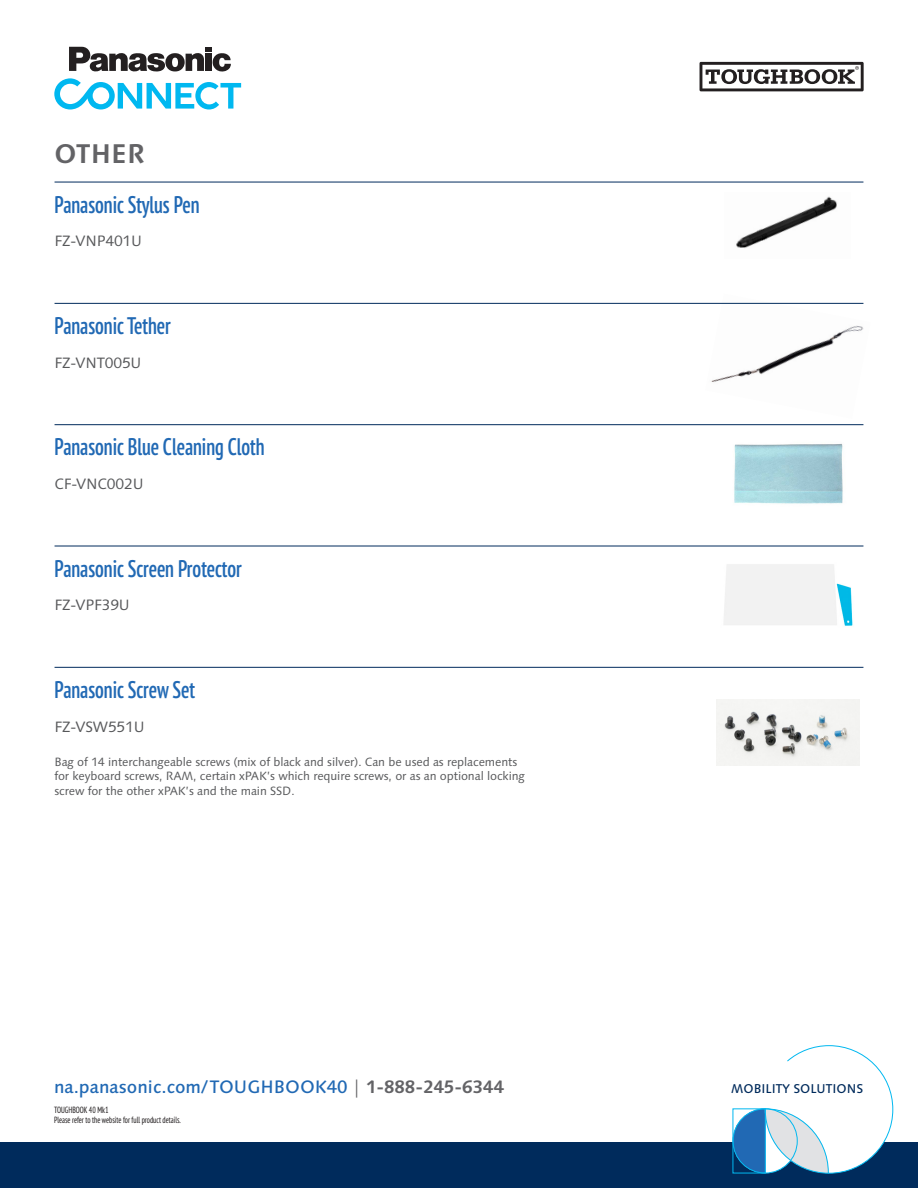
<style>
.page{position:relative;width:918px;height:1188px;background:#fff}
.page>*{position:absolute;margin:0;border:0;box-sizing:border-box;transform-origin:0 0}
.Sub-title_Sol_Guide{font:700 27px "Syntax Next LT Pro";color:#636366}
.Product_TITLE_LARGER{font:600 condensed 24px "PT Sans Pro";color:#2169b4}
.t1{font:500 18px "Syntax Next LT Pro";color:#2169b4}
.Body_NO_Bullets{font:15px "Syntax Next LT Pro";letter-spacing:-.01em;color:#57585a}
.t2{font:500 12.75px "Syntax Next LT Pro";color:#002b5c}
.Body_NO_Bullets-2{font:12px/14.2px "Syntax Next LT Pro";letter-spacing:-.01em;color:#57585a}
.t3{font:condensed 9px/10.5px "PT Sans Pro";color:#231f20}
.s1{font-weight:300;color:#636366}
.s2{font-weight:700;color:#636366}
</style>
<div class="page">
<svg style="left:69px;top:47px;width:162px;height:25px"></svg>
<svg style="left:54px;top:78px;width:187px;height:32px"></svg>
<svg style="left:700px;top:62px;width:164px;height:29px"></svg>
<div style="left:0;top:1142px;width:918px;height:46px;background:#002b5c"></div>
<svg style="left:733px;top:1045px;width:161px;height:129px"></svg>
<img style="left:705px;top:302px;width:159px;height:80px">
<img style="left:736px;top:196px;width:101px;height:52px">
<img style="left:734px;top:443px;width:109px;height:61px">
<img style="left:724px;top:564px;width:129px;height:62px">
<img style="left:716px;top:700px;width:144px;height:65px">
<hr style="left:55px;top:182px;width:808px;height:1px;background:#002b5c">
<hr style="left:55px;top:303px;width:808px;height:1px;background:#002b5c">
<hr style="left:55px;top:424px;width:808px;height:1px;background:#002b5c">
<hr style="left:55px;top:546px;width:808px;height:1px;background:#002b5c">
<hr style="left:55px;top:667px;width:808px;height:1px;background:#002b5c">
<p class="Sub-title_Sol_Guide" style="left:55px;top:137px;width:92px">OTHER</p>
<p class="Product_TITLE_LARGER" style="left:55px;top:189px;width:147px">Panasonic Stylus Pen</p>
<p class="Body_NO_Bullets" style="left:55px;top:232px;width:89px">FZ-VNP401U</p>
<p class="Product_TITLE_LARGER" style="left:55px;top:310px;width:118px">Panasonic Tether</p>
<p class="Body_NO_Bullets" style="left:55px;top:353px;width:89px">FZ-VNT005U</p>
<p class="Product_TITLE_LARGER" style="left:55px;top:431px;width:212px">Panasonic Blue Cleaning Cloth</p>
<p class="Body_NO_Bullets" style="left:55px;top:475px;width:91px">CF-VNC002U</p>
<p class="Product_TITLE_LARGER" style="left:55px;top:553px;width:189px">Panasonic Screen Protector</p>
<p class="Body_NO_Bullets" style="left:55px;top:596px;width:77px">FZ-VPF39U</p>
<p class="Product_TITLE_LARGER" style="left:55px;top:674px;width:142px">Panasonic Screw Set</p>
<p class="Body_NO_Bullets" style="left:55px;top:717px;width:92px">FZ-VSW551U</p>
<p class="Body_NO_Bullets-2" style="left:55px;top:755px;width:472px">Bag of 14 interchangeable screws (mix of black and silver). Can be used as replacements for keyboard screws, RAM, certain xPAK’s which require screws, or as an optional locking screw for the other xPAK’s and the main SSD.</p>
<h3 class="t1" style="left:54px;top:1075px;width:451px">na.panasonic.com/TOUGHBOOK40 <span class="s1">|</span> <span class="s2">1-888-245-6344</span></h3>
<p class="t2" style="left:731px;top:1081px;width:134px">MOBILITY SOLUTIONS</p>
<p class="t3" style="left:54px;top:1104px;width:128px">TOUGHBOOK 40 Mk1<br>Please refer to the website for full product details.</p>
</div>
